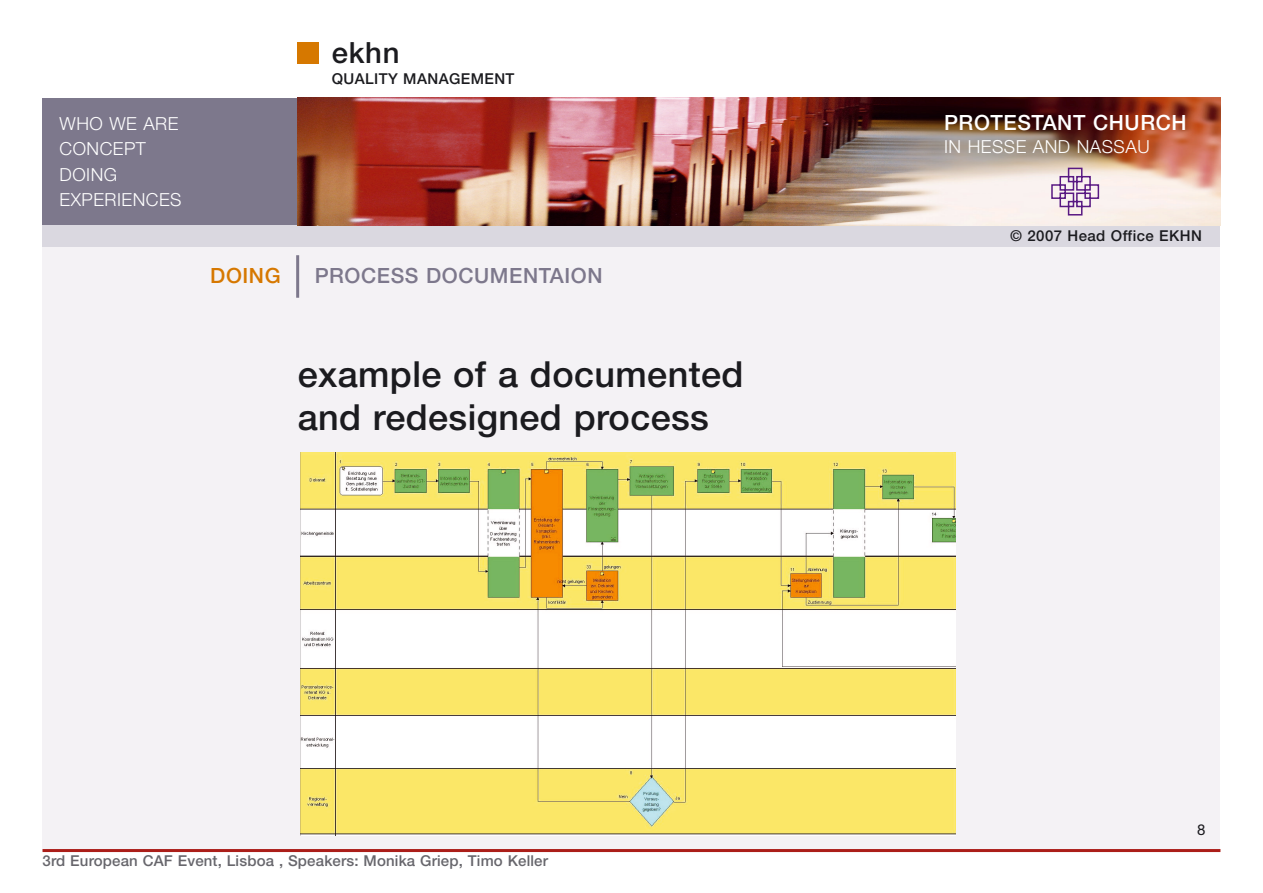
<style>
.page{position:relative;width:1263px;height:893px;background:#fff}
.page>*{position:absolute;margin:0;border:0;box-sizing:border-box;transform-origin:0 0}
.t1{font:500 36px/43.2px "Helvetica Neue";letter-spacing:.01em;color:#1b1b1f}
.t2{font:500 29.25px "Helvetica Neue";color:#1b1b1f}
.t3{font:500 21px "Helvetica Neue";letter-spacing:.03em;color:#7d788c}
.t4{font:500 21px "Helvetica Neue";letter-spacing:.03em;color:#fff}
.t5{font:500 21px "Helvetica Neue";letter-spacing:.03em;color:#d67800}
.t6{font:300 18px/25.5px "Helvetica Neue";letter-spacing:.03em;color:#fff}
.t7{font:500 15px "Helvetica Neue";letter-spacing:.01em;color:#67666c}
.t8{font:500 15px "Helvetica Neue";letter-spacing:.03em;color:#1b1b1f}
.t9{font:15px "Helvetica Neue";color:#1b1b1f}
</style>
<div class="page">
<div style="left:43px;top:247px;width:1177px;height:603px;background:#f4f2f5"></div>
<div style="left:43px;top:98px;width:255px;height:127px;background:#7d788c"></div>
<div style="left:43px;top:225px;width:1177px;height:22px;background:#dad8e0"></div>
<img style="left:298px;top:98px;width:922px;height:127px">
<svg style="left:1050px;top:167px;width:50px;height:49px"></svg>
<div style="left:298px;top:43px;width:21px;height:21px;background:#d67800"></div>
<hr style="left:296px;top:255px;width:3px;height:43px;background:#7d788c">
<hr style="left:43px;top:849px;width:1177px;height:3px;background:#ab1e19">
<img style="left:301px;top:452px;width:654px;height:383px">
<p class="t6" style="left:60px;top:112px;width:124px">WHO WE ARE<br>CONCEPT<br>DOING<br>EXPERIENCES</p>
<h2 class="t2" style="left:332px;top:43px;width:69px">ekhn</h2>
<p class="t8" style="left:332px;top:74px;width:184px">QUALITY MANAGEMENT</p>
<h3 class="t5" style="left:210px;top:268px;width:72px">DOING</h3>
<h3 class="t3" style="left:315px;top:268px;width:289px">PROCESS DOCUMENTAION</h3>
<h1 class="t1" style="left:298px;top:356px;width:447px">example of a documented and redesigned process</h1>
<p class="t7" style="left:43px;top:855px;width:507px">3rd European CAF Event, Lisboa , Speakers: Monika Griep, Timo Keller</p>
<h3 class="t4" style="left:944px;top:115px;width:244px">PROTESTANT CHURCH</h3>
<p class="t6" style="left:944px;top:135px;width:207px">IN HESSE AND NASSAU</p>
<p class="t8" style="left:1010px;top:231px;width:193px">© 2007 Head Office EKHN</p>
<p class="t9" style="left:1197px;top:821px;width:10px">8</p>
</div>
